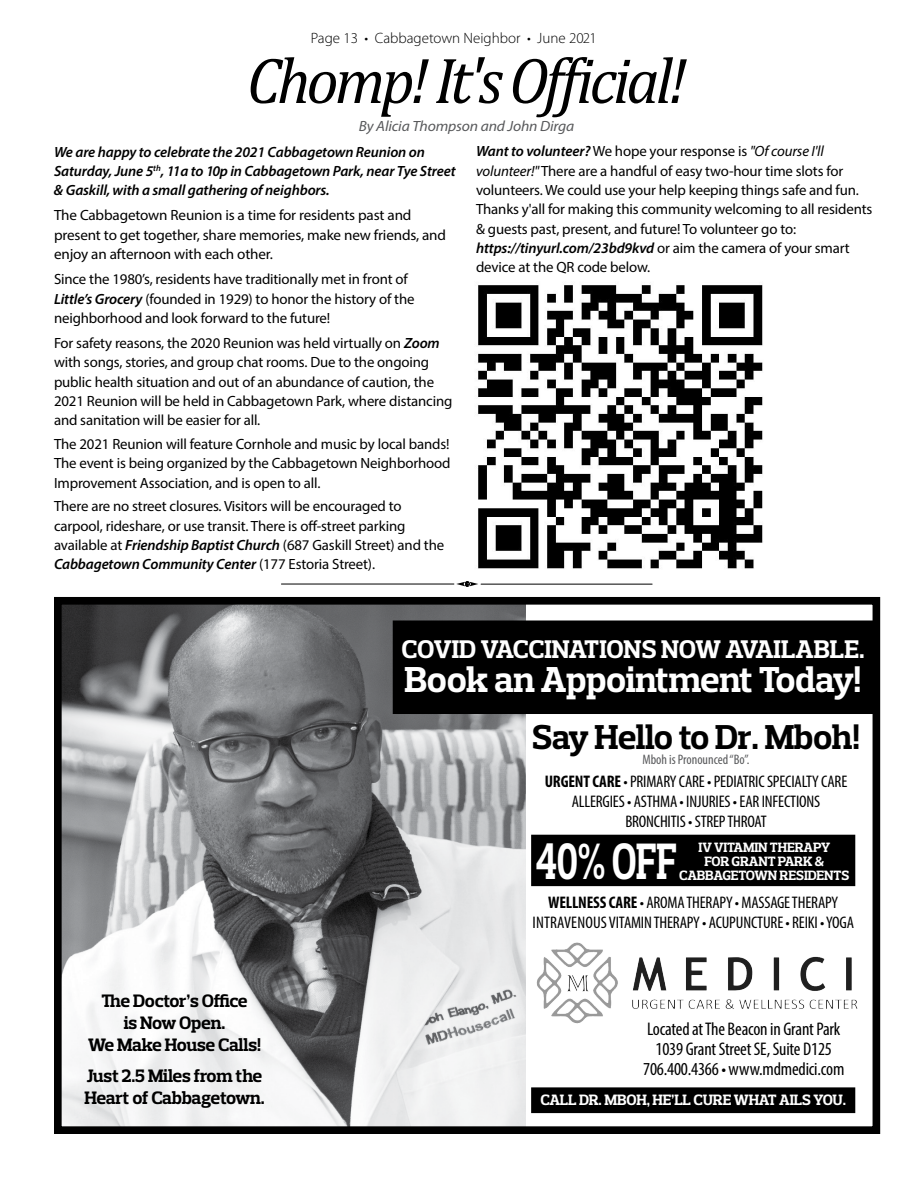
<style>
.page{position:relative;width:918px;height:1188px;background:#fff}
.page>*{position:absolute;margin:0;border:0;box-sizing:border-box;transform-origin:0 0}
.t1{font:italic 65.55px "Cambria";letter-spacing:-.06em;color:#000;scale:.96 1}
.t2{font:700 52.05px "Prelo Slab";color:#fff;scale:.72 1}
.t3{font:700 36.75px "Prelo Slab";letter-spacing:-.02em;color:#fff}
.t4{font:700 35.25px "Prelo Slab";letter-spacing:-.02em;color:#000}
.t5{font:700 25.95px "Prelo Slab";letter-spacing:-.01em;color:#fff}
.t6{font:condensed 18.3px/20px "Myriad Pro";letter-spacing:-.01em;color:#000;text-align:center}
.t7{font:700 18.3px/22px "Prelo Slab";letter-spacing:-.02em;color:#000}
.t8{font:condensed 16.8px/20px "Myriad Pro";letter-spacing:-.01em;color:#000;text-align:center}
.t9{font:700 15.3px "Prelo Slab";letter-spacing:-.01em;color:#fff}
.t10{font:300 15px "Myriad Pro";color:#000}
.t11{font:14.85px/19.4px "Myriad Pro";letter-spacing:-.01em;color:#000}
.t12{font:italic 600 14.85px/19.4px "Myriad Pro";letter-spacing:-.01em;color:#000}
.t13{font:italic 14.85px "Myriad Pro";letter-spacing:-.01em;color:#58595b;scale:1.05 1}
.t14{font:700 13.8px/13.8px "Prelo Slab";letter-spacing:-.01em;color:#fff;text-align:center}
.t15{font:condensed 13.8px "Myriad Pro";color:#58595b}
.s1{font-weight:600;font-style:italic}
.s2{font-style:italic}
.s3{font-weight:700}
</style>
<div class="page">
<div style="left:532px;top:835px;width:323px;height:50px;background:#000"></div>
<div style="left:531px;top:835px;width:324px;height:51px;border:2px solid #000"></div>
<div style="left:532px;top:1088px;width:323px;height:24px;background:#000"></div>
<div style="left:531px;top:1087px;width:324px;height:26px;border:2px solid #000"></div>
<img style="left:63px;top:606px;width:462px;height:519px">
<div style="left:54px;top:597px;width:826px;height:537px;border:8px solid #000"></div>
<div style="left:394px;top:621px;width:485px;height:92px;background:#000"></div>
<div style="left:393px;top:621px;width:487px;height:93px;border:2px solid #000"></div>
<img style="left:536px;top:942px;width:322px;height:82px">
<svg style="left:456px;top:582px;width:22px;height:5px"></svg>
<hr style="left:281px;top:584px;width:173px;height:1px;background:#000">
<hr style="left:481px;top:584px;width:171px;height:1px;background:#000">
<img style="left:478px;top:285px;width:285px;height:284px">
<p class="t10" style="left:311px;top:30px;width:287px">Page 13 • Cabbagetown Neighbor • June 2021</p>
<h1 class="t1" style="left:247px;top:34px;width:459px">Chomp! It's Official!</h1>
<p class="t13" style="left:359px;top:117px;width:207px">By Alicia Thompson and John Dirga</p>
<p class="t12" style="left:54px;top:141px;width:403px">We are happy to celebrate the 2021 Cabbagetown Reunion on<br>Saturday, June 5<sup>th</sup>, 11a to 10p in Cabbagetown Park, near Tye Street &amp; Gaskill, with a small gathering of neighbors.</p>
<p class="t11" style="left:54px;top:205px;width:394px">The Cabbagetown Reunion is a time for residents past and present to get together, share memories, make new friends, and enjoy an afternoon with each other.</p>
<p class="t11" style="left:54px;top:269px;width:362px">Since the 1980’s, residents have traditionally met in front of<br><span class="s1">Little’s Grocery</span> (founded in 1929) to honor the history of the neighborhood and look forward to the future!</p>
<p class="t11" style="left:54px;top:333px;width:400px">For safety reasons, the 2020 Reunion was held virtually on <span class="s1">Zoom </span>with songs, stories, and group chat rooms. Due to the ongoing public health situation and out of an abundance of caution, the 2021 Reunion will be held in Cabbagetown Park, where distancing and sanitation will be easier for all.</p>
<p class="t11" style="left:54px;top:434px;width:398px;text-align:justify">The 2021 Reunion will feature Cornhole and music by local bands!<br>The event is being organized by the Cabbagetown Neighborhood Improvement Association, and is open to all.</p>
<p class="t11" style="left:54px;top:497px;width:392px">There are no street closures. Visitors will be encouraged to carpool, rideshare, or use transit. There is off-street parking available at <span class="s1">Friendship Baptist Church</span> (687 Gaskill Street) and the <span class="s1">Cabbagetown Community Center</span> (177 Estoria Street).</p>
<p class="t11" style="left:476px;top:142px;width:398px"><span class="s1">Want to volunteer?</span> We hope your response is <span class="s2">"Of course I'll volunteer!"</span> There are a handful of easy two-hour time slots for volunteers. We could use your help keeping things safe and fun.<br>Thanks y'all for making this community welcoming to all residents &amp; guests past, present, and future! To volunteer go to: <span class="s1">https://tinyurl.com/23bd9kvd</span> or aim the camera of your smart device at the QR code below.</p>
<h3 class="t5" style="left:402px;top:634px;width:465px">COVID VACCINATIONS NOW AVAILABLE.</h3>
<h3 class="t3" style="left:405px;top:657px;width:458px">Book an Appointment Today!</h3>
<h3 class="t4" style="left:532px;top:716px;width:329px">Say Hello to Dr. Mboh!</h3>
<p class="t15" style="left:642px;top:751px;width:109px">Mboh is Pronounced “Bo”.</p>
<p class="t8" style="left:545px;top:772px;width:304px"><span class="s3">URGENT CARE</span> • PRIMARY CARE • PEDIATRIC SPECIALTY CARE<br>ALLERGIES • ASTHMA • INJURIES • EAR INFECTIONS<br>BRONCHITIS • STREP THROAT</p>
<h2 class="t2" style="left:536px;top:829px;width:198px">40% OFF</h2>
<p class="t14" style="left:679px;top:841px;width:172px">IV VITAMIN THERAPY<br>FOR GRANT PARK &amp;<br>CABBAGETOWN RESIDENTS</p>
<p class="t7" style="left:88px;top:990px;width:174px;text-align:center">The Doctor’s Office<br>is Now Open.<br>We Make House Calls!</p>
<p class="t7" style="left:84px;top:1064px;width:182px">Just 2.5 Miles from the<br>Heart of Cabbagetown.</p>
<p class="t8" style="left:533px;top:893px;width:323px"><span class="s3">WELLNESS CARE</span> • AROMA THERAPY • MASSAGE THERAPY<br>INTRAVENOUS VITAMIN THERAPY • ACUPUNCTURE • REIKI • YOGA</p>
<p class="t6" style="left:643px;top:1019px;width:203px">Located at The Beacon in Grant Park<br>1039 Grant Street SE, Suite D125<br>706.400.4366 • www.mdmedici.com</p>
<p class="t9" style="left:540px;top:1091px;width:307px">CALL DR. MBOH, HE’LL CURE WHAT AILS YOU.</p>
</div>
